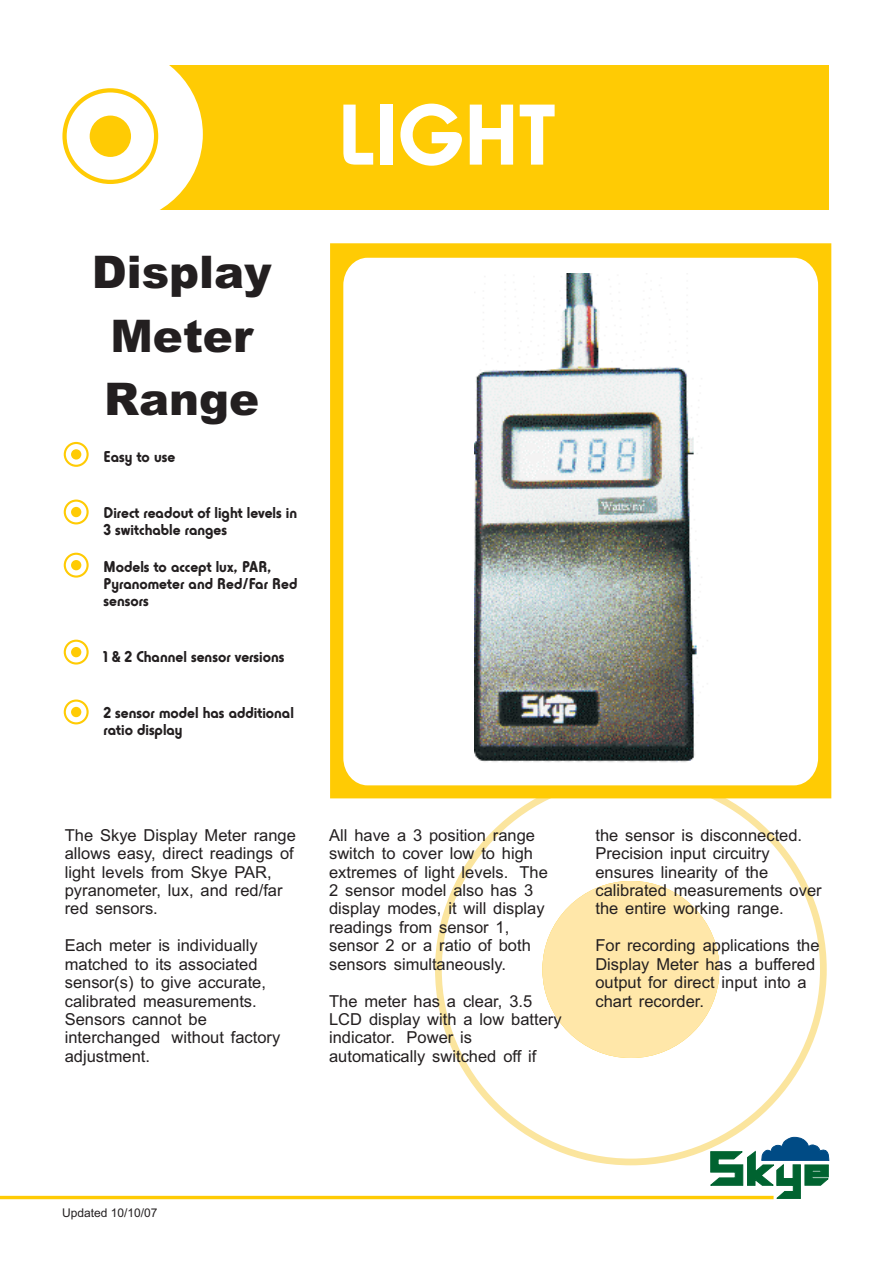
<style>
.page{position:relative;width:894px;height:1263px;background:#fff}
.page>*{position:absolute;margin:0;border:0;box-sizing:border-box;transform-origin:0 0}
.t1{font:90px "Horatio D Bol";color:#fff}
.t2{font:900 45px/63.4px "Arial";color:#231f20}
.t3{font:16.5px/18.5px "Arial";color:#231f20}
.t4{font:16.5px/16.8px "Horatio D Bol";color:#231f20}
.t5{font:12px "Arial";color:#231f20}
</style>
<div class="page">
<div style="left:435px;top:774px;width:392px;height:391px;background:#fbe59e;border-radius:50%"></div>
<div style="left:442px;top:780px;width:378px;height:379px;background:#fff;border-radius:50%"></div>
<svg style="left:542px;top:881px;width:177px;height:177px"></svg>
<div style="left:124px;top:65px;width:705px;height:145px;background:#ffcb04"></div>
<hr style="left:0;top:1196px;width:774px;height:3px;background:#ffcb04">
<svg style="left:710px;top:1137px;width:119px;height:62px"></svg>
<svg style="left:330px;top:243px;width:501px;height:555px"></svg>
<div style="left:27px;top:46px;width:176px;height:176px;background:#fff;border-radius:50%"></div>
<div style="left:90px;top:116px;width:41px;height:41px;background:#ffcb04;border-radius:50%"></div>
<div style="left:62px;top:88px;width:96px;height:96px;border:4px solid #ffcb04;border-radius:50%"></div>
<div style="left:71px;top:507px;width:10px;height:10px;background:#ffcb04;border-radius:50%"></div>
<div style="left:64px;top:500px;width:25px;height:24px;border:2px solid #ffcb04;border-radius:50%"></div>
<div style="left:71px;top:560px;width:10px;height:10px;background:#ffcb04;border-radius:50%"></div>
<div style="left:64px;top:553px;width:25px;height:25px;border:2px solid #ffcb04;border-radius:50%"></div>
<div style="left:71px;top:647px;width:10px;height:10px;background:#ffcb04;border-radius:50%"></div>
<div style="left:64px;top:640px;width:25px;height:25px;border:2px solid #ffcb04;border-radius:50%"></div>
<div style="left:71px;top:449px;width:10px;height:11px;background:#ffcb04;border-radius:50%"></div>
<div style="left:64px;top:442px;width:25px;height:25px;border:2px solid #ffcb04;border-radius:50%"></div>
<div style="left:71px;top:707px;width:10px;height:10px;background:#ffcb04;border-radius:50%"></div>
<div style="left:64px;top:700px;width:25px;height:24px;border:2px solid #ffcb04;border-radius:50%"></div>
<img style="left:475px;top:274px;width:235px;height:504px">
<h1 class="t1" style="left:338px;top:105px;width:219px">LIGHT</h1>
<h2 class="t2" style="left:92px;top:241px;width:181px">Display<br>Meter<br>Range</h2>
<p class="t4" style="left:104px;top:450px;width:73px">Easy to use</p>
<p class="t4" style="left:104px;top:506px;width:195px">Direct readout of light levels in<br>3 switchable ranges</p>
<p class="t4" style="left:104px;top:560px;width:195px">Models to accept lux, PAR,<br>Pyranometer and Red/Far Red sensors</p>
<p class="t4" style="left:104px;top:650px;width:182px">1 &amp; 2 Channel sensor versions</p>
<p class="t4" style="left:104px;top:706px;width:192px">2 sensor model has additional ratio display</p>
<p class="t3" style="left:65px;top:827px;width:233px">The Skye Display Meter range allows easy, direct readings of light levels from Skye PAR, pyranometer, lux, and red/far red sensors.</p>
<p class="t3" style="left:65px;top:938px;width:217px">Each meter is individually matched to its associated sensor(s) to give accurate, calibrated measurements.<br>Sensors cannot be interchanged without factory adjustment.</p>
<p class="t3" style="left:329px;top:827px;width:220px">All have a 3 position range switch to cover low to high extremes of light levels. The<br>2 sensor model also has 3 display modes, it will display readings from sensor 1, sensor 2 or a ratio of both sensors simultaneously.</p>
<p class="t3" style="left:329px;top:993px;width:234px">The meter has a clear, 3.5<br>LCD display with a low battery indicator. Power is automatically switched off if</p>
<p class="t3" style="left:595px;top:827px;width:228px">the sensor is disconnected.<br>Precision input circuitry ensures linearity of the calibrated measurements over the entire working range.</p>
<p class="t3" style="left:595px;top:938px;width:226px">For recording applications the<br>Display Meter has a buffered output for direct input into a chart recorder.</p>
<p class="t5" style="left:62px;top:1208px;width:97px">Updated 10/10/07</p>
</div>
